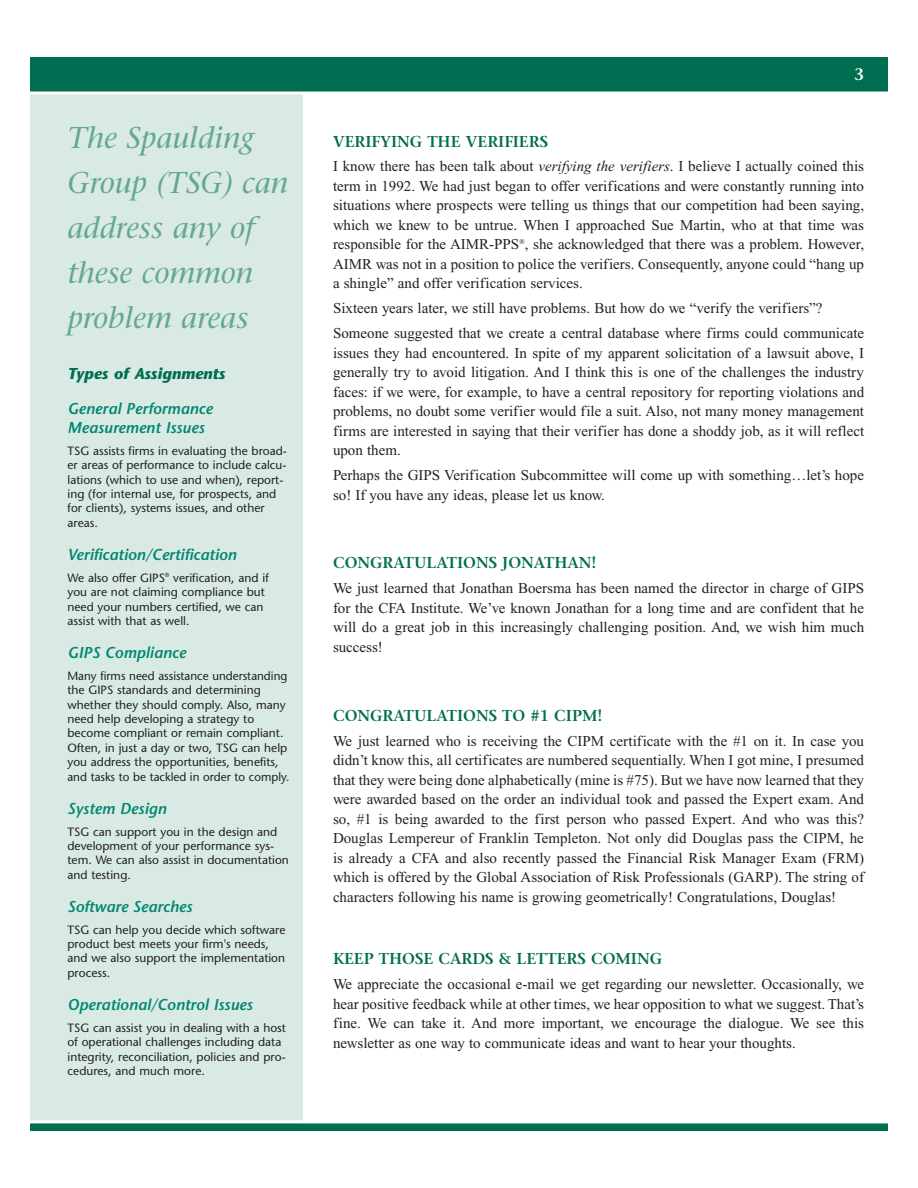
<style>
.page{position:relative;width:918px;height:1188px;background:#fff}
.page>*{position:absolute;margin:0;border:0;box-sizing:border-box;transform-origin:0 0}
.t1{font:italic 30px/45px "Stone Serif";color:#64a796}
.t2{font:600 16.5px "Stone Serif";color:#fff}
.t3{font:italic 600 15.75px/18.9px "Stone Sans";color:#028770}
.t4{font:600 15.75px "Stone Serif";color:#006e51}
.t5{font:italic 700 15.75px "Stone Sans";color:#006e51}
.t6{font:15px/19.5px "Times New Roman";color:#231f20;text-align:justify}
.t7{font:12px/14.4px "Stone Sans";color:#231f20}
.s1{font-style:italic}
</style>
<div class="page">
<div style="left:28px;top:90px;width:276px;height:1032px;background:#d9eae5"></div>
<div style="left:27px;top:89px;width:279px;height:1035px;border:3px solid #fff"></div>
<div style="left:28px;top:56px;width:862px;height:37px;background:#006e51"></div>
<div style="left:27px;top:54px;width:864px;height:40px;border:3px solid #fff"></div>
<div style="left:28px;top:1122px;width:862px;height:10px;background:#006e51"></div>
<div style="left:27px;top:1120px;width:864px;height:14px;border:3px solid #fff"></div>
<h1 class="t1" style="left:68px;top:118px;width:222px">The Spaulding<br>Group (TSG) can address any of these common problem areas</h1>
<p class="t5" style="left:68px;top:368px;width:159px">Types of Assignments</p>
<p class="t3" style="left:68px;top:401px;width:147px">General Performance<br>Measurement Issues</p>
<p class="t7" style="left:68px;top:445px;width:221px">TSG assists firms in evaluating the broad&shy;er areas of performance to include calcu&shy;lations (which to use and when), report&shy;ing (for internal use, for prospects, and for clients), systems issues, and other areas.</p>
<p class="t3" style="left:68px;top:547px;width:171px">Verification/Certification</p>
<p class="t7" style="left:68px;top:572px;width:203px">We also offer GIPS<sup>®</sup> verification, and if you are not claiming compliance but need your numbers certified, we can assist with that as well.</p>
<p class="t3" style="left:68px;top:645px;width:120px">GIPS Compliance</p>
<p class="t7" style="left:68px;top:670px;width:223px">Many firms need assistance understanding the GIPS standards and determining whether they should comply. Also, many need help developing a strategy to become compliant or remain compliant.<br>Often, in just a day or two, TSG can help you address the opportunities, benefits, and tasks to be tackled in order to comply.</p>
<p class="t3" style="left:68px;top:801px;width:100px">System Design</p>
<p class="t7" style="left:68px;top:825px;width:223px">TSG can support you in the design and development of your performance sys&shy;tem. We can also assist in documentation and testing.</p>
<p class="t3" style="left:68px;top:899px;width:126px">Software Searches</p>
<p class="t7" style="left:68px;top:924px;width:219px">TSG can help you decide which software product best meets your firm's needs, and we also support the implementation process.</p>
<p class="t3" style="left:68px;top:997px;width:187px">Operational/Control Issues</p>
<p class="t7" style="left:68px;top:1022px;width:220px">TSG can assist you in dealing with a host of operational challenges including data integrity, reconciliation, policies and pro&shy;cedures, and much more.</p>
<p class="t2" style="left:854px;top:68px;width:11px">3</p>
<p class="t4" style="left:333px;top:135px;width:217px">VERIFYING THE VERIFIERS</p>
<p class="t6" style="left:333px;top:158px;width:533px">I know there has been talk about <span class="s1">verifying the verifiers</span>. I believe I actually coined this term in 1992. We had just began to offer verifications and were constantly running into situations where prospects were telling us things that our competition had been saying, which we knew to be untrue. When I approached Sue Martin, who at that time was responsible for the AIMR-PPS<sup>®</sup>, she acknowledged that there was a problem. However, AIMR was not in a position to police the verifiers. Consequently, anyone could “hang up a shingle” and offer verification services.</p>
<p class="t6" style="left:333px;top:297px;width:533px;line-height:24.9px">Sixteen years later, we still have problems. But how do we “verify the verifiers”?<br>Someone suggested that we create a central database where firms could communicate</p>
<p class="t6" style="left:333px;top:344px;width:533px">issues they had encountered. In spite of my apparent solicitation of a lawsuit above, I generally try to avoid litigation. And I think this is one of the challenges the industry faces: if we were, for example, to have a central repository for reporting violations and problems, no doubt some verifier would file a suit. Also, not many money management firms are interested in saying that their verifier has done a shoddy job, as it will reflect upon them.</p>
<p class="t6" style="left:333px;top:467px;width:533px">Perhaps the GIPS Verification Subcommittee will come up with something…let’s hope so! If you have any ideas, please let us know.</p>
<p class="t4" style="left:333px;top:557px;width:265px">CONGRATULATIONS JONATHAN!</p>
<p class="t6" style="left:333px;top:580px;width:533px">We just learned that Jonathan Boersma has been named the director in charge of GIPS for the CFA Institute. We’ve known Jonathan for a long time and are confident that he will do a great job in this increasingly challenging position. And, we wish him much success!</p>
<p class="t4" style="left:333px;top:709px;width:271px">CONGRATULATIONS TO #1 CIPM!</p>
<p class="t6" style="left:333px;top:732px;width:533px">We just learned who is receiving the CIPM certificate with the #1 on it. In case you didn’t know this, all certificates are numbered sequentially. When I got mine, I presumed that they were being done alphabetically (mine is #75). But we have now learned that they were awarded based on the order an individual took and passed the Expert exam. And so, #1 is being awarded to the first person who passed Expert. And who was this?<br>Douglas Lempereur of Franklin Templeton. Not only did Douglas pass the CIPM, he is already a CFA and also recently passed the Financial Risk Manager Exam (FRM) which is offered by the Global Association of Risk Professionals (GARP). The string of characters following his name is growing geometrically! Congratulations, Douglas!</p>
<p class="t4" style="left:333px;top:953px;width:331px">KEEP THOSE CARDS &amp; LETTERS COMING</p>
<p class="t6" style="left:333px;top:976px;width:533px">We appreciate the occasional e-mail we get regarding our newsletter. Occasionally, we hear positive feedback while at other times, we hear opposition to what we suggest. That’s fine. We can take it. And more important, we encourage the dialogue. We see this newsletter as one way to communicate ideas and want to hear your thoughts.</p>
</div>
